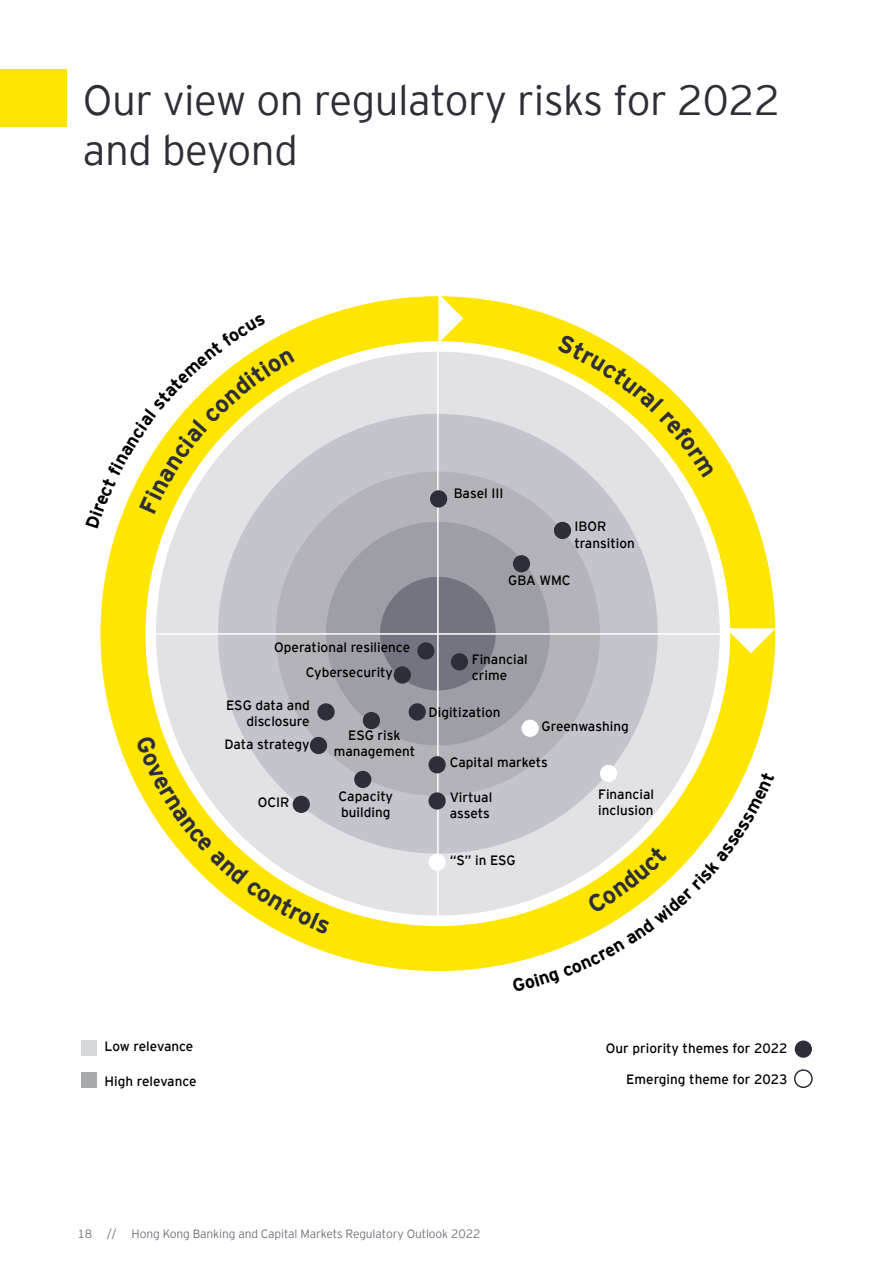
<style>
.page{position:relative;width:893px;height:1263px;background:#fff}
.page>*{position:absolute;margin:0;border:0;box-sizing:border-box;transform-origin:0 0}
.t1{font:300 42px/50.4px "EY Interstate";letter-spacing:-.01em;color:#2e2e38}
.t2{font:13.5px/16.2px "EY Interstate";color:#000}
.t3{font:300 12px "EY Interstate";letter-spacing:-.01em;color:#747480}
</style>
<div class="page">
<div style="left:100px;top:296px;width:675px;height:675px;border:45px solid #ffe600;border-radius:50%"></div>
<div style="left:156px;top:352px;width:564px;height:563px;background:#e1e1e6;border-radius:50%"></div>
<div style="left:218px;top:414px;width:440px;height:439px;background:#c4c4cd;border-radius:50%"></div>
<div style="left:276px;top:472px;width:324px;height:324px;background:#b3b3b9;border-radius:50%"></div>
<div style="left:326px;top:522px;width:224px;height:223px;background:#9e9ea6;border-radius:50%"></div>
<div style="left:380px;top:577px;width:116px;height:113px;background:#747480;border-radius:50%"></div>
<svg style="left:438px;top:296px;width:25px;height:47px"></svg>
<svg style="left:728px;top:628px;width:48px;height:25px"></svg>
<hr style="left:437px;top:352px;width:2px;height:564px;background:#fff">
<hr style="left:156px;top:633px;width:564px;height:2px;background:#fff">
<div style="left:430px;top:490px;width:17px;height:17px;background:#2e2e38;border-radius:50%"></div>
<div style="left:513px;top:555px;width:17px;height:17px;background:#2e2e38;border-radius:50%"></div>
<div style="left:554px;top:522px;width:17px;height:17px;background:#2e2e38;border-radius:50%"></div>
<div style="left:417px;top:642px;width:17px;height:17px;background:#2e2e38;border-radius:50%"></div>
<div style="left:451px;top:653px;width:17px;height:17px;background:#2e2e38;border-radius:50%"></div>
<div style="left:394px;top:666px;width:17px;height:18px;background:#2e2e38;border-radius:50%"></div>
<div style="left:409px;top:703px;width:17px;height:17px;background:#2e2e38;border-radius:50%"></div>
<div style="left:363px;top:712px;width:17px;height:17px;background:#2e2e38;border-radius:50%"></div>
<div style="left:317px;top:703px;width:18px;height:17px;background:#2e2e38;border-radius:50%"></div>
<div style="left:354px;top:771px;width:17px;height:17px;background:#2e2e38;border-radius:50%"></div>
<div style="left:428px;top:756px;width:18px;height:17px;background:#2e2e38;border-radius:50%"></div>
<div style="left:428px;top:853px;width:18px;height:18px;background:#fff;border-radius:50%"></div>
<div style="left:521px;top:720px;width:18px;height:17px;background:#fff;border-radius:50%"></div>
<div style="left:600px;top:765px;width:17px;height:17px;background:#fff;border-radius:50%"></div>
<div style="left:428px;top:792px;width:18px;height:18px;background:#2e2e38;border-radius:50%"></div>
<div style="left:795px;top:1040px;width:17px;height:18px;background:#2e2e38;border-radius:50%"></div>
<div style="left:794px;top:1069px;width:19px;height:19px;border:2px solid #2e2e38;border-radius:50%"></div>
<div style="left:81px;top:1040px;width:16px;height:16px;background:#d5d7d8"></div>
<div style="left:81px;top:1072px;width:16px;height:15px;background:#a7a9ac"></div>
<div style="left:1px;top:69px;width:66px;height:58px;background:#ffe600"></div>
<svg style="left:557px;top:334px;width:157px;height:144px"></svg>
<svg style="left:136px;top:735px;width:194px;height:199px"></svg>
<svg style="left:512px;top:772px;width:234px;height:191px"></svg>
<svg style="left:117px;top:328px;width:178px;height:201px"></svg>
<h1 class="t1" style="left:83px;top:72px;width:699px">Our view on regulatory risks for 2022 and beyond</h1>
<p class="t2" style="left:454px;top:484px;width:51px">Basel III</p>
<p class="t2" style="left:574px;top:518px;width:62px">IBOR transition</p>
<p class="t2" style="left:508px;top:571px;width:64px">GBA WMC</p>
<p class="t2" style="left:306px;top:634px;width:106px;line-height:25px;text-indent:-31px">Operational resilience<br>Cybersecurity</p>
<p class="t2" style="left:226px;top:696px;width:85px;text-align:right">ESG data and disclosure</p>
<p class="t2" style="left:224px;top:736px;width:87px">Data strategy</p>
<p class="t2" style="left:334px;top:726px;width:83px;text-align:center">ESG risk management</p>
<p class="t2" style="left:339px;top:787px;width:56px">Capacity building</p>
<p class="t2" style="left:258px;top:793px;width:33px">OCIR</p>
<p class="t2" style="left:472px;top:650px;width:57px">Financial crime</p>
<p class="t2" style="left:428px;top:703px;width:73px">Digitization</p>
<p class="t2" style="left:542px;top:717px;width:89px">Greenwashing</p>
<p class="t2" style="left:450px;top:754px;width:100px">Capital markets</p>
<p class="t2" style="left:450px;top:788px;width:44px">Virtual assets</p>
<p class="t2" style="left:450px;top:851px;width:67px">“S” in ESG</p>
<p class="t2" style="left:598px;top:785px;width:57px">Financial inclusion</p>
<p class="t2" style="left:105px;top:1038px;width:90px">Low relevance</p>
<p class="t2" style="left:606px;top:1039px;width:183px">Our priority themes for 2022</p>
<p class="t2" style="left:105px;top:1072px;width:94px">High relevance</p>
<p class="t2" style="left:626px;top:1070px;width:163px">Emerging theme for 2023</p>
<p class="t3" style="left:78px;top:1225px;width:405px">18 // Hong Kong Banking and Capital Markets Regulatory Outlook 2022</p>
</div>
